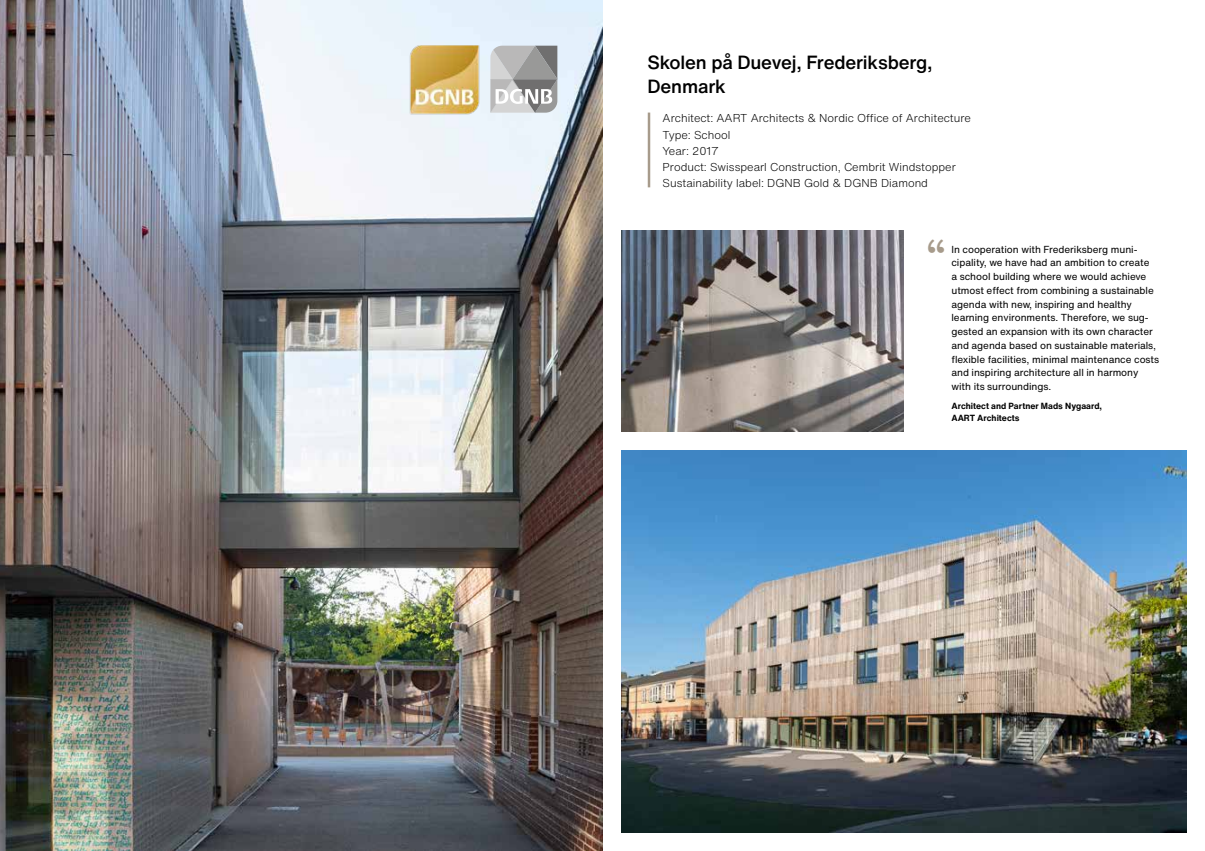
<style>
.page{position:relative;width:1205px;height:851px;background:#fff}
.page>*{position:absolute;margin:0;border:0;box-sizing:border-box;transform-origin:0 0}
.t1{font:700 45.88px "Brandon Grotesque";color:#a79b8b}
.t2{font:500 18.75px/23.8px "Helvetica Now Text";letter-spacing:-.01em;color:#000}
.t3{font:300 11.25px/16.2px "Helvetica Now Text";color:#000}
.t4{font:10px/13.8px "Helvetica Now Text";letter-spacing:-.005em;color:#000}
.t5{font:700 8.75px/12.5px "Helvetica Now Text";color:#000}
</style>
<div class="page">
<img style="left:0;top:0;width:602px;height:850px">
<svg style="left:490px;top:46px;width:67px;height:67px;background:#b0b0b0"></svg>
<img style="left:409px;top:45px;width:70px;height:69px">
<hr style="left:648px;top:112px;width:2px;height:75px;background:#a79b8b">
<img style="left:621px;top:450px;width:565px;height:381px">
<img style="left:621px;top:230px;width:283px;height:201px">
<h2 class="t2" style="left:647px;top:50px;width:287px">Skolen på Duevej, Frederiksberg,<br>Denmark</h2>
<p class="t3" style="left:662px;top:110px;width:310px">Architect: AART Architects &amp; Nordic Office of Architecture Type: School<br>Year: 2017<br>Product: Swisspearl Construction, Cembrit Windstopper Sustainability label: DGNB Gold &amp; DGNB Diamond</p>
<h1 class="t1" style="left:927px;top:224px;width:19px">“</h1>
<p class="t4" style="left:951px;top:242px;width:209px">In cooperation with Frederiksberg muni&shy;cipality, we have had an ambition to create<br>a school building where we would achieve utmost effect from combining a sustainable agenda with new, inspiring and healthy learning environments. Therefore, we sug&shy;gested an expansion with its own character and agenda based on sustainable materials, flexible facilities, minimal maintenance costs and inspiring architecture all in harmony with its surroundings.</p>
<p class="t5" style="left:951px;top:399px;width:152px">Architect and Partner Mads Nygaard,<br>AART Architects</p>
</div>
